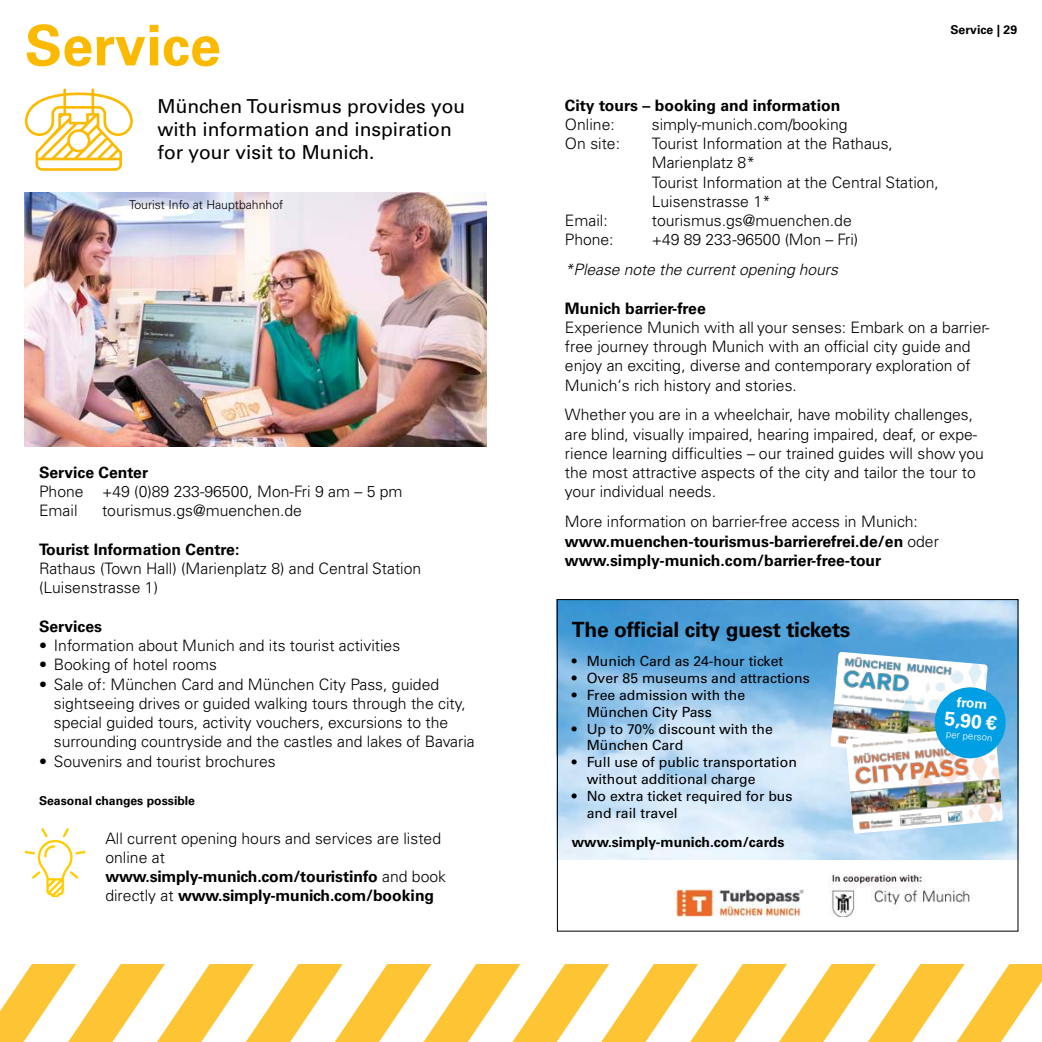
<style>
.page{position:relative;width:1042px;height:1042px;background:#fff}
.page>*{position:absolute;margin:0;border:0;box-sizing:border-box;transform-origin:0 0}
.t1{font:700 56px "Univers LT Pro 65";color:#fbba00}
.t2{font:700 21px "Univers LT Pro 65";letter-spacing:-.01em;color:#000}
.t3{font:700 19.43px "Univers LT Pro 65";color:#fff}
.t4{font:19.25px/23.1px "Univers LT Pro 55 Roman";color:#000}
.t5{font:300 15.75px/19.2px "Univers LT Pro 45";color:#000}
.t6{font:700 15.75px/19.2px "Univers LT Pro 65";color:#000}
.t7{font:italic 300 15.75px "Univers LT Pro 45";letter-spacing:-.005em;color:#000}
.t8{font:700 14.7px "Univers LT Pro 65";color:#fff}
.t9{font:14px/16.8px "Univers LT Pro 55 Roman";color:#000}
.t10{font:700 14px "Univers LT Pro 65";color:#000}
.t11{font:700 13.65px "Univers LT Pro 65";color:#fff}
.t12{font:700 12.25px "Univers LT Pro 65";color:#000}
.t13{font:300 12.25px "Univers LT Pro 45";color:#000}
.t14{font:300 9.8px "Univers LT Pro 45";color:#fff}
.t15{font:300 7.35px "Univers LT Pro 45";color:#fff}
.s1{font-family:"Univers LT Pro 45";font-weight:300}
</style>
<div class="page">
<svg style="left:0;top:964px;width:1042px;height:78px"></svg>
<svg style="left:24px;top:88px;width:109px;height:83px"></svg>
<img style="left:25px;top:192px;width:461px;height:254px">
<svg style="left:25px;top:829px;width:61px;height:68px"></svg>
<img style="left:559px;top:601px;width:457px;height:258px">
<img style="left:675px;top:874px;width:295px;height:42px">
<div style="left:557px;top:599px;width:461px;height:332px;border:1px solid #000"></div>
<img style="left:830px;top:652px;width:181px;height:182px">
<h1 class="t1" style="left:25px;top:6px;width:198px">Service</h1>
<p class="t4" style="left:158px;top:94px;width:309px">München Tourismus provides you with information and inspiration for your visit to Munich.</p>
<p class="t13" style="left:129px;top:196px;width:156px">Tourist Info at Hauptbahnhof</p>
<p class="t6" style="left:39px;top:462px;width:111px">Service Center</p>
<p class="t5" style="left:39px;top:481px;width:365px">Phone +49 (0)89 233-96500, Mon-Fri 9 am – 5 pm<br>Email</p>
<p class="t5" style="left:102px;top:501px;width:201px">tourismus.gs@muenchen.de</p>
<p class="t6" style="left:39px;top:539px;width:202px">Tourist Information Centre:</p>
<p class="t5" style="left:39px;top:558px;width:384px">Rathaus (Town Hall) (Marienplatz 8) and Central Station (Luisenstrasse 1)</p>
<p class="t6" style="left:39px;top:616px;width:65px">Services</p>
<p class="t5" style="left:39px;top:635px;width:363px">• Information about Munich and its tourist activities</p>
<p class="t5" style="left:39px;top:655px;width:179px">• Booking of hotel rooms</p>
<p class="t5" style="left:54px;top:674px;width:422px;text-indent:-15px">• Sale of: München Card and München City Pass, guided sightseeing drives or guided walking tours through the city, special guided tours, activity vouchers, excursions to the surrounding countryside and the castles and lakes of Bavaria</p>
<p class="t5" style="left:39px;top:751px;width:238px">• Souvenirs and tourist brochures</p>
<p class="t12" style="left:39px;top:792px;width:158px">Seasonal changes possible</p>
<p class="t5" style="left:105px;top:828px;width:337px">All current opening hours and services are listed online at</p>
<p class="t6" style="left:105px;top:866px;width:342px">www.simply-munich.com/touristinfo <span class="s1">and book directly at</span> www.simply-munich.com/booking</p>
<p class="t12" style="left:950px;top:21px;width:68px">Service | 29</p>
<p class="t6" style="left:565px;top:95px;width:277px">City tours – booking and information</p>
<p class="t5" style="left:565px;top:114px;width:51px">Online:</p>
<p class="t5" style="left:652px;top:114px;width:197px">simply-munich.com/booking</p>
<p class="t5" style="left:565px;top:133px;width:57px">On site:</p>
<p class="t5" style="left:652px;top:133px;width:288px">Tourist Information at the Rathaus,<br>Marienplatz 8*<br>Tourist Information at the Central Station,<br>Luisenstrasse 1*</p>
<p class="t5" style="left:565px;top:210px;width:44px">Email:</p>
<p class="t5" style="left:652px;top:210px;width:201px">tourismus.gs@muenchen.de</p>
<p class="t5" style="left:565px;top:230px;width:50px">Phone:</p>
<p class="t5" style="left:652px;top:230px;width:208px">+49 89 233 -96500 (Mon – Fri)</p>
<p class="t7" style="left:565px;top:260px;width:274px">*Please note the current opening hours</p>
<p class="t6" style="left:565px;top:298px;width:142px">Munich barrier-free</p>
<p class="t5" style="left:565px;top:317px;width:426px">Experience Munich with all your senses: Embark on a barrier&shy;free journey through Munich with an official city guide and enjoy an exciting, diverse and contemporary exploration of Munich‘s rich history and stories.</p>
<p class="t5" style="left:565px;top:405px;width:420px">Whether you are in a wheelchair, have mobility challenges, are blind, visually impaired, hearing impaired, deaf, or expe&shy;rience learning difficulties – our trained guides will show you the most attractive aspects of the city and tailor the tour to your individual needs.</p>
<p class="t5" style="left:565px;top:511px;width:354px">More information on barrier-free access in Munich:</p>
<p class="t6" style="left:565px;top:530px;width:375px">www.muenchen-tourismus-barrierefrei.de/en <span class="s1">oder </span>www.simply-munich.com/barrier-free-tour</p>
<h2 class="t2" style="left:572px;top:615px;width:280px">The official city guest tickets</h2>
<p class="t9" style="left:572px;top:652px;width:213px">• Munich Card as 24-hour ticket</p>
<p class="t9" style="left:572px;top:669px;width:239px">• Over 85 museums and attractions</p>
<p class="t9" style="left:587px;top:686px;width:160px;text-indent:-15px">• Free admission with the<br>München City Pass</p>
<p class="t9" style="left:587px;top:719px;width:188px;text-indent:-15px">• Up to 70% discount with the<br>München Card</p>
<p class="t9" style="left:587px;top:753px;width:212px;text-indent:-15px">• Full use of public transportation without additional charge</p>
<p class="t9" style="left:587px;top:787px;width:207px;text-indent:-15px">• No extra ticket required for bus and rail travel</p>
<p class="t10" style="left:572px;top:832px;width:214px">www.simply-munich.com/cards</p>
<p class="t11" style="left:958px;top:692px;width:32px;rotate:5deg">from</p>
<p class="t3" style="left:946px;top:705px;width:53px;rotate:5deg">5,90 €</p>
<p class="t14" style="left:947px;top:727px;width:48px;rotate:5deg">per person</p>
<p class="t8" style="left:958px;top:709px;width:49px;rotate:-5deg">13,90 €</p>
<p class="t15" style="left:966px;top:725px;width:37px;rotate:-5deg">pro Person</p>
</div>
